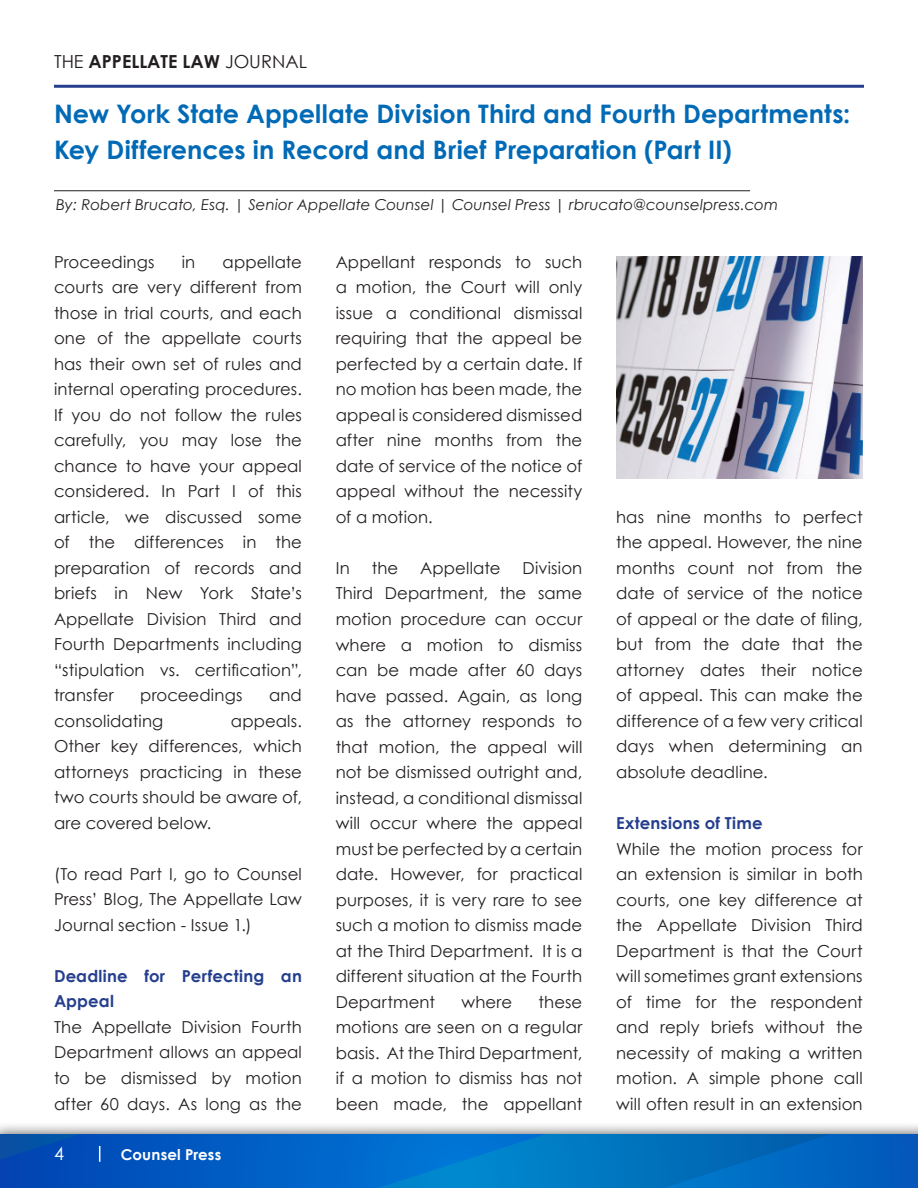
<style>
.page{position:relative;width:918px;height:1188px;background:#fff}
.page>*{position:absolute;margin:0;border:0;box-sizing:border-box;transform-origin:0 0}
.t1{font:700 25.5px/36px "Century Gothic";letter-spacing:.005em;color:#016ab6}
.t2{font:700 18px "Century Gothic";color:#231f20}
.t3{font:18px "Century Gothic";color:#fff}
.t4{font:16.5px/25.5px "Century Gothic";letter-spacing:.005em;color:#231f20;text-align:justify}
.t5{font:700 16.5px/25.5px "Century Gothic";letter-spacing:.01em;color:#253f8e}
.t6{font:italic 15px "Century Gothic";letter-spacing:.01em;color:#231f20}
.t7{font:700 15px "Century Gothic";letter-spacing:.01em;color:#fff}
.s1{font-weight:400}
</style>
<div class="page">
<div style="left:0;top:1122px;width:918px;height:66px;background:#231f20;opacity:.75"></div>
<div style="left:0;top:1134px;width:918px;height:54px;background:#007ac2"></div>
<svg style="left:630px;top:1134px;width:288px;height:54px"></svg>
<svg style="left:0;top:1134px;width:544px;height:54px"></svg>
<hr style="left:54px;top:190px;width:696px;height:1px;background:#231f20">
<img style="left:616px;top:257px;width:247px;height:222px">
<hr style="left:54px;top:85px;width:810px;height:3px;background:#253f8e">
<p class="t2" style="left:54px;top:47px;width:254px"><span class="s1">THE</span> APPELLATE LAW <span class="s1">JOURNAL</span></p>
<h1 class="t1" style="left:54px;top:95px;width:798px">New York State Appellate Division Third and Fourth Departments:<br>Key Differences in Record and Brief Preparation (Part II)</h1>
<p class="t6" style="left:56px;top:195px;width:724px">By: Robert Brucato, Esq. | Senior Appellate Counsel | Counsel Press | rbrucato@counselpress.com</p>
<p class="t4" style="left:54px;top:249px;width:102px">Proceedings</p>
<p class="t4" style="left:182px;top:249px;width:15px">in</p>
<p class="t4" style="left:54px;top:249px;width:249px;text-indent:169px">appellate courts are very different from those in trial courts, and each one of the appellate courts has their own set of rules and internal operating procedures.<br>If you do not follow the rules carefully, you may lose the chance to have your appeal considered. In Part I of this article, we discussed some of the differences in the preparation of records and briefs in New York State’s Appellate Division Third and Fourth Departments including “stipulation vs. certification”, transfer</p>
<p class="t4" style="left:140px;top:682px;width:104px">proceedings</p>
<p class="t4" style="left:269px;top:682px;width:34px">and</p>
<p class="t4" style="left:54px;top:708px;width:111px">consolidating</p>
<p class="t4" style="left:54px;top:708px;width:249px;text-indent:177px">appeals.<br>Other key differences, which attorneys practicing in these two courts should be aware of, are covered below.</p>
<p class="t4" style="left:54px;top:861px;width:249px">(To read Part I, go to Counsel Press’ Blog, The Appellate Law Journal section - Issue 1.)</p>
<p class="t5" style="left:54px;top:962px;width:249px">Deadline for Perfecting an<br>Appeal</p>
<p class="t4" style="left:54px;top:1014px;width:249px">The Appellate Division Fourth Department allows an appeal to be dismissed by motion after 60 days. As long as the</p>
<p class="t3" style="left:54px;top:1140px;width:11px">4</p>
<p class="t7" style="left:121px;top:1143px;width:102px">Counsel Press</p>
<p class="t4" style="left:336px;top:249px;width:248px">Appellant responds to such a motion, the Court will only issue a conditional dismissal requiring that the appeal be perfected by a certain date. If no motion has been made, the appeal is considered dismissed after nine months from the date of service of the notice of appeal without the necessity of a motion.</p>
<p class="t4" style="left:336px;top:555px;width:16px">In</p>
<p class="t4" style="left:372px;top:555px;width:28px">the</p>
<p class="t4" style="left:420px;top:555px;width:82px">Appellate</p>
<p class="t4" style="left:336px;top:555px;width:248px;text-indent:187px">Division Third Department, the same motion procedure can occur where a motion to dismiss can be made after 60 days have passed. Again, as long as the attorney responds to that motion, the appeal will not be dismissed outright and, instead, a conditional dismissal will occur where the appeal must be perfected by a certain date. However, for practical purposes, it is very rare to see such a motion to dismiss made at the Third Department. It is a different situation at the Fourth Department</p>
<p class="t4" style="left:336px;top:989px;width:248px;text-indent:203px">these motions are seen on a regular basis. At the Third Department, if a motion to dismiss has not been made, the appellant</p>
<p class="t4" style="left:461px;top:989px;width:52px">where</p>
<p class="t4" style="left:616px;top:504px;width:248px">has nine months to perfect the appeal. However, the nine months count not from the date of service of the notice of appeal or the date of filing, but from the date that the attorney dates their notice of appeal. This can make the difference of a few very critical days when determining an absolute deadline.</p>
<p class="t5" style="left:616px;top:810px;width:148px">Extensions of Time</p>
<p class="t4" style="left:616px;top:836px;width:248px">While the motion process for an extension is similar in both courts, one key difference at the Appellate Division Third Department is that the Court will sometimes grant extensions of time for the respondent and reply briefs without the necessity of making a written motion. A simple phone call will often result in an extension</p>
</div>
